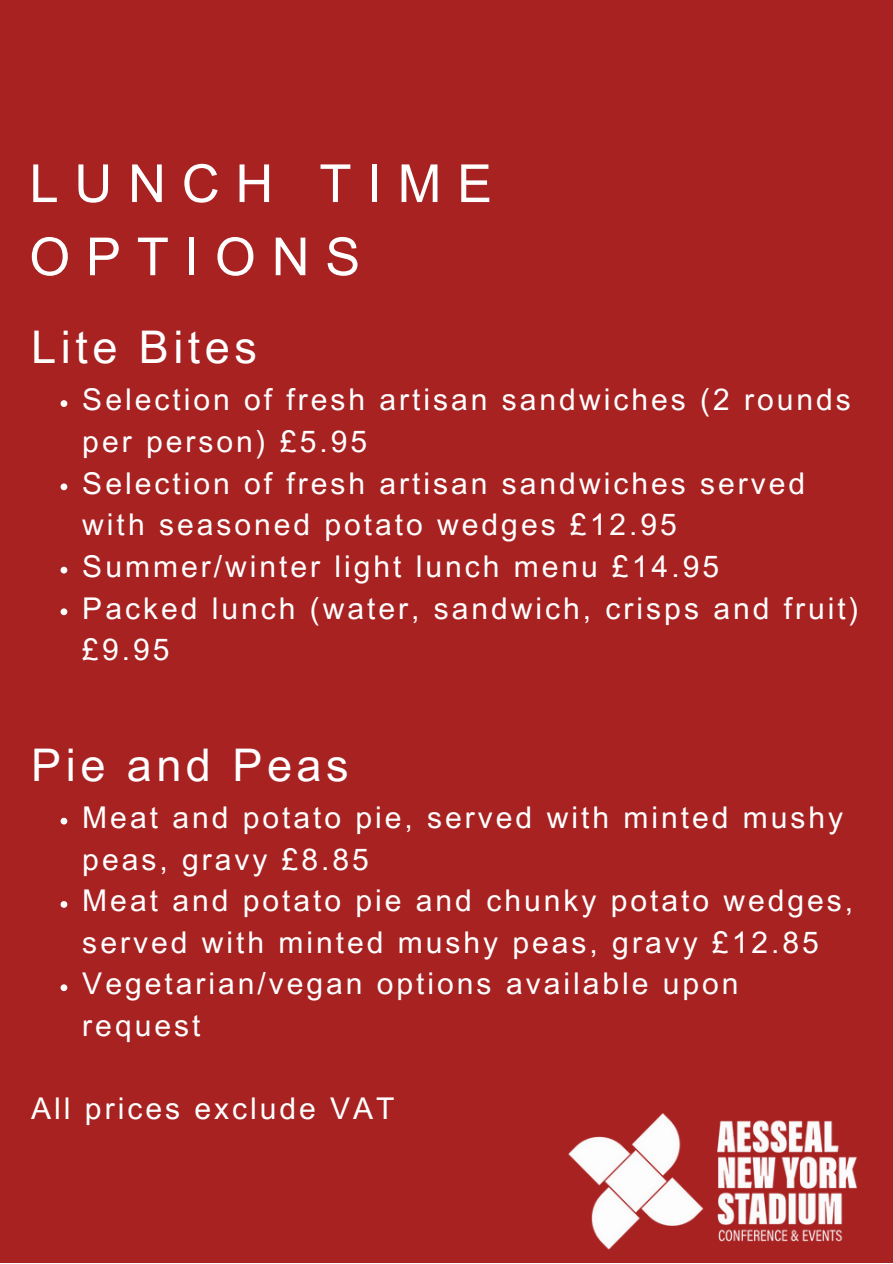
<style>
.page{position:relative;width:893px;height:1264px;background:#fff}
.page>*{position:absolute;margin:0;border:0;box-sizing:border-box;transform-origin:0 0}
.t1{font:52.5px/73.2px "Arial MT Pro";letter-spacing:.3em;color:#fff}
.t2{font:45px "Arial MT Pro";letter-spacing:.1em;color:#fff}
.t3{font:30px/41.7px "Arial MT Pro";letter-spacing:.1em;color:#fff}
</style>
<div class="page">
<div style="left:0;top:0;width:892px;height:1262px;background:#a82222"></div>
<img style="left:568px;top:1113px;width:289px;height:137px">
<svg style="left:61px;top:400px;width:6px;height:7px"></svg>
<svg style="left:61px;top:483px;width:6px;height:7px"></svg>
<svg style="left:61px;top:566px;width:6px;height:7px"></svg>
<svg style="left:61px;top:608px;width:6px;height:7px"></svg>
<svg style="left:61px;top:817px;width:6px;height:7px"></svg>
<svg style="left:61px;top:901px;width:6px;height:6px"></svg>
<svg style="left:61px;top:984px;width:6px;height:7px"></svg>
<h2 class="t1" style="left:29px;top:153px;width:464px">LUNCH TIME<br>OPTIONS</h2>
<p class="t2" style="left:31px;top:330px;width:227px">Lite Bites</p>
<p class="t3" style="left:82px;top:382px;width:770px">Selection of fresh artisan sandwiches (2 rounds per person) £5.95</p>
<p class="t3" style="left:82px;top:466px;width:724px">Selection of fresh artisan sandwiches served with seasoned potato wedges £12.95</p>
<p class="t3" style="left:82px;top:549px;width:638px">Summer/winter light lunch menu £14.95</p>
<h2 class="t3" style="left:82px;top:591px;width:777px">Packed lunch (water, sandwich, crisps and fruit) £9.95</h2>
<p class="t2" style="left:31px;top:748px;width:319px">Pie and Peas</p>
<p class="t3" style="left:82px;top:800px;width:762px">Meat and potato pie, served with minted mushy peas, gravy £8.85</p>
<p class="t3" style="left:82px;top:883px;width:772px">Meat and potato pie and chunky potato wedges, served with minted mushy peas, gravy £12.85</p>
<p class="t3" style="left:82px;top:966px;width:657px">Vegetarian/vegan options available upon request</p>
<p class="t3" style="left:31px;top:1091px;width:364px">All prices exclude VAT</p>
</div>
